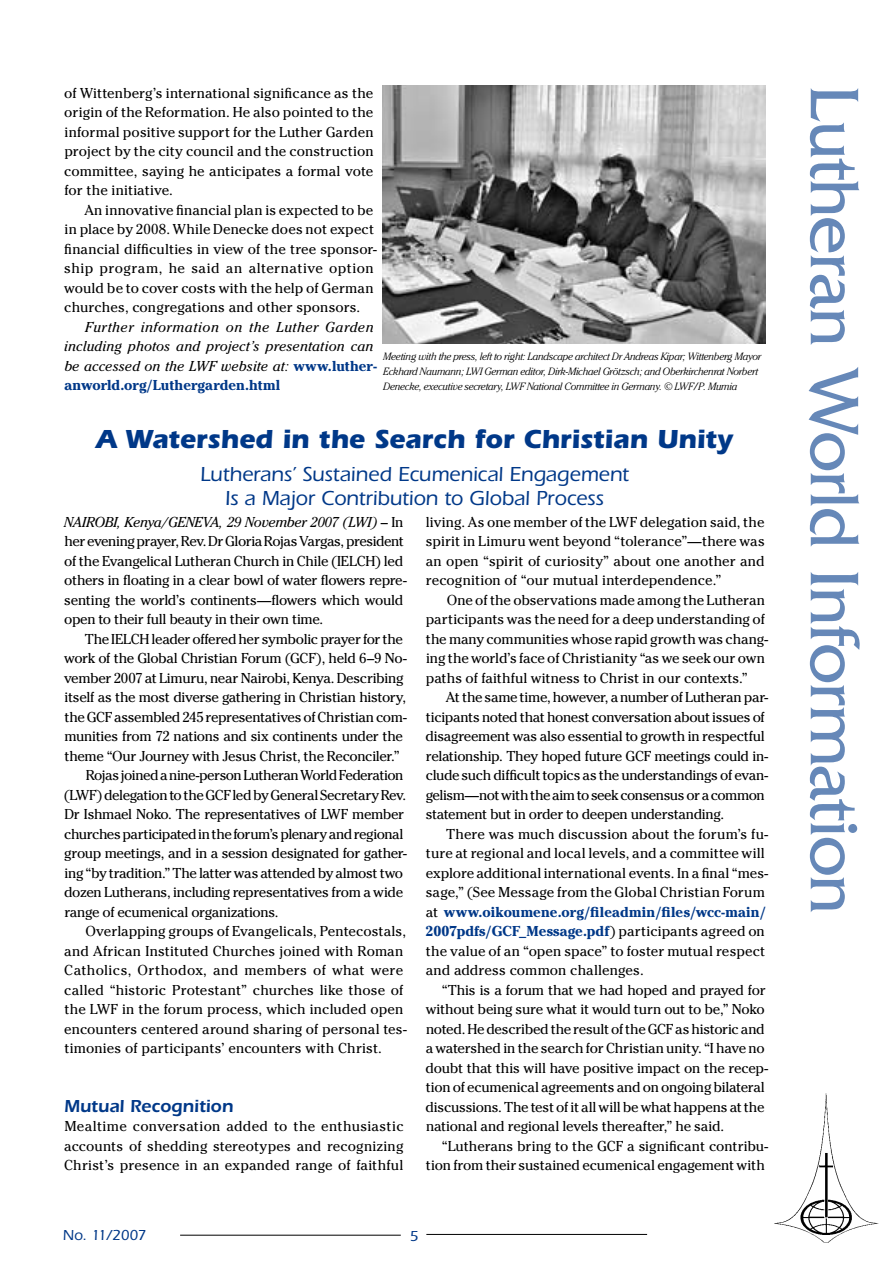
<style>
.page{position:relative;width:893px;height:1263px;background:#fff}
.page>*{position:absolute;margin:0;border:0;box-sizing:border-box;transform-origin:0 0}
.t1{font:72px "Friz Quadrata";letter-spacing:-.02em;color:#6688b8}
.t2{font:700 27px "Itc Eras";letter-spacing:-.005em;color:#003888}
.t3{font:500 21px/24px "Itc Eras";letter-spacing:-.005em;color:#003888;text-align:center}
.t4{font:600 18px "Itc Eras";letter-spacing:-.005em;color:#003888}
.t5{font:500 15px "Itc Eras";letter-spacing:-.015em;color:#003888}
.t6{font:14.25px/19.5px "Cheltenham";letter-spacing:-.015em;color:#000}
.t7{font:14.25px/19.5px "Cheltenham";letter-spacing:.01em;color:#000}
.t8{font:14.25px "Cheltenham";letter-spacing:.005em;color:#000}
.t9{font:italic 14.25px/19.5px "Cheltenham";letter-spacing:.01em;color:#000}
.t10{font:14.25px "Cheltenham";letter-spacing:-.035em;color:#000}
.t11{font:14.25px "Cheltenham";letter-spacing:-.04em;color:#000}
.t12{font:14.25px "Cheltenham";letter-spacing:.02em;color:#000}
.t13{font:italic 300 10.5px/15px "Cheltenham";letter-spacing:-.025em;color:#000}
.s1{font-weight:700;font-style:normal;color:#003888}
.s2{font-style:italic}
.s3{font-weight:700;color:#003888}
</style>
<div class="page">
<hr style="left:180px;top:1235px;width:221px;height:1px;background:#000">
<hr style="left:426px;top:1234px;width:221px;height:1px;background:#000">
<img style="left:774px;top:1093px;width:105px;height:150px">
<img style="left:383px;top:85px;width:382px;height:258px">
<p class="t8" style="left:64px;top:84px;width:311px">of Wittenberg’s international significance as the</p>
<h1 class="t1" style="left:874px;top:85px;width:830px;rotate:90deg">Lutheran World Information</h1>
<p class="t6" style="left:64px;top:102px;width:311px;text-align:justify">origin of the Reformation. He also pointed to the informal positive support for the Luther Garden project by the city council and the construction committee, saying he anticipates a formal vote for the initiative.</p>
<p class="t7" style="left:64px;top:200px;width:314px;text-indent:20px">An innovative financial plan is expected to be in place by 2008. While Denecke does not expect financial difficulties in view of the tree sponsor&shy;ship program, he said an alternative option would be to cover costs with the help of German churches, congregations and other sponsors.</p>
<p class="t9" style="left:64px;top:317px;width:314px;text-indent:21px">Further information on the Luther Garden including photos and project’s presentation can be accessed on the LWF website at: <span class="s1">www.luther&shy;anworld.org/Luthergarden.html</span></p>
<h2 class="t2" style="left:96px;top:424px;width:639px">A Watershed in the Search for Christian Unity</h2>
<h3 class="t3" style="left:200px;top:462px;width:430px">Lutherans’ Sustained Ecumenical Engagement<br>Is a Major Contribution to Global Process</h3>
<p class="t6" style="left:64px;top:512px;width:344px"><span class="s2">NAIROBI, Kenya/GENEVA, 29 November 2007 (LWI)</span> – In her evening prayer, Rev. Dr Gloria Rojas Vargas, president of the Evangelical Lutheran Church in Chile (IELCH) led others in floating in a clear bowl of water flowers repre&shy;senting the world’s continents—flowers which would open to their full beauty in their own time.</p>
<p class="t6" style="left:85px;top:629px;width:320px">The IELCH leader offered her symbolic prayer for the</p>
<p class="t6" style="left:64px;top:648px;width:344px">work of the Global Christian Forum (GCF), held 6–9 No-</p>
<p class="t6" style="left:64px;top:668px;width:341px">vember 2007 at Limuru, near Nairobi, Kenya. Describing</p>
<p class="t6" style="left:65px;top:687px;width:343px">itself as the most diverse gathering in Christian history,</p>
<p class="t6" style="left:64px;top:707px;width:344px">the GCF assembled 245 representatives of Christian com-</p>
<p class="t6" style="left:64px;top:726px;width:340px">munities from 72 nations and six continents under the</p>
<p class="t6" style="left:64px;top:746px;width:337px">theme “Our Journey with Jesus Christ, the Reconciler.”</p>
<p class="t11" style="left:86px;top:767px;width:319px">Rojas joined a nine-person Lutheran World Federation</p>
<p class="t10" style="left:64px;top:786px;width:344px">(LWF) delegation to the GCF led by General Secretary Rev.</p>
<p class="t6" style="left:65px;top:804px;width:341px">Dr Ishmael Noko. The representatives of LWF member</p>
<p class="t10" style="left:64px;top:825px;width:341px">churches participated in the forum’s plenary and regional</p>
<p class="t6" style="left:64px;top:843px;width:344px">group meetings, and in a session designated for gather-</p>
<p class="t6" style="left:65px;top:863px;width:340px">ing “by tradition.” The latter was attended by almost two</p>
<p class="t6" style="left:64px;top:882px;width:340px">dozen Lutherans, including representatives from a wide</p>
<p class="t6" style="left:64px;top:902px;width:216px">range of ecumenical organizations.</p>
<p class="t8" style="left:85px;top:923px;width:322px">Overlapping groups of Evangelicals, Pentecostals,</p>
<p class="t8" style="left:64px;top:942px;width:341px">and African Instituted Churches joined with Roman</p>
<p class="t12" style="left:64px;top:962px;width:340px">Catholics, Orthodox, and members of what were</p>
<p class="t7" style="left:64px;top:980px;width:341px">called “historic Protestant” churches like those of</p>
<p class="t8" style="left:64px;top:1001px;width:340px">the LWF in the forum process, which included open</p>
<p class="t8" style="left:64px;top:1020px;width:344px">encounters centered around sharing of personal tes-</p>
<p class="t8" style="left:64px;top:1040px;width:319px">timonies of participants’ encounters with Christ.</p>
<p class="t13" style="left:383px;top:349px;width:379px">Meeting with the press, left to right: Landscape architect Dr Andreas Kipar; Wittenberg Mayor<br>Eckhard Naumann; LWI German editor, Dirk-Michael Grötzsch; and Oberkirchenrat Norbert<br>Denecke, executive secretary, LWF National Committee in Germany. © LWF/P. Mumia</p>
<p class="t6" style="left:426px;top:512px;width:341px;text-align:justify">living. As one member of the LWF delegation said, the spirit in Limuru went beyond “tolerance”—there was an open “spirit of curiosity” about one another and recognition of “our mutual interdependence.”</p>
<p class="t6" style="left:426px;top:590px;width:344px;text-indent:21px">One of the observations made among the Lutheran participants was the need for a deep understanding of the many communities whose rapid growth was chang&shy;ing the world’s face of Christianity “as we seek our own paths of faithful witness to Christ in our contexts.”</p>
<p class="t6" style="left:426px;top:687px;width:344px;text-indent:20px">At the same time, however, a number of Lutheran par&shy;ticipants noted that honest conversation about issues of disagreement was also essential to growth in respectful relationship. They hoped future GCF meetings could in&shy;clude such difficult topics as the understandings of evan&shy;gelism—not with the aim to seek consensus or a common statement but in order to deepen understanding.</p>
<p class="t6" style="left:425px;top:824px;width:344px;text-indent:21px">There was much discussion about the forum’s fu&shy;ture at regional and local levels, and a committee will explore additional international events. In a final “mes&shy;sage,” (See Message from the Global Christian Forum at <span class="s3">www.oikoumene.org/fileadmin/files/wcc-main/ 2007pdfs/GCF_Message.pdf</span>) participants agreed on the value of an “open space” to foster mutual respect and address common challenges.</p>
<p class="t6" style="left:426px;top:980px;width:344px;text-indent:16px">“This is a forum that we had hoped and prayed for without being sure what it would turn out to be,” Noko noted. He described the result of the GCF as historic and a watershed in the search for Christian unity. “I have no doubt that this will have positive impact on the recep&shy;tion of ecumenical agreements and on ongoing bilateral discussions. The test of it all will be what happens at the national and regional levels thereafter,” he said.</p>
<p class="t6" style="left:426px;top:1136px;width:344px;text-align:right">“Lutherans bring to the GCF a significant contribu&shy;tion from their sustained ecumenical engagement with</p>
<p class="t4" style="left:64px;top:1095px;width:171px">Mutual Recognition</p>
<p class="t6" style="left:64px;top:1116px;width:341px;text-align:justify">Mealtime conversation added to the enthusiastic accounts of shedding stereotypes and recognizing Christ’s presence in an expanded range of faithful</p>
<p class="t5" style="left:63px;top:1227px;width:86px">No. 11/2007</p>
</div>
